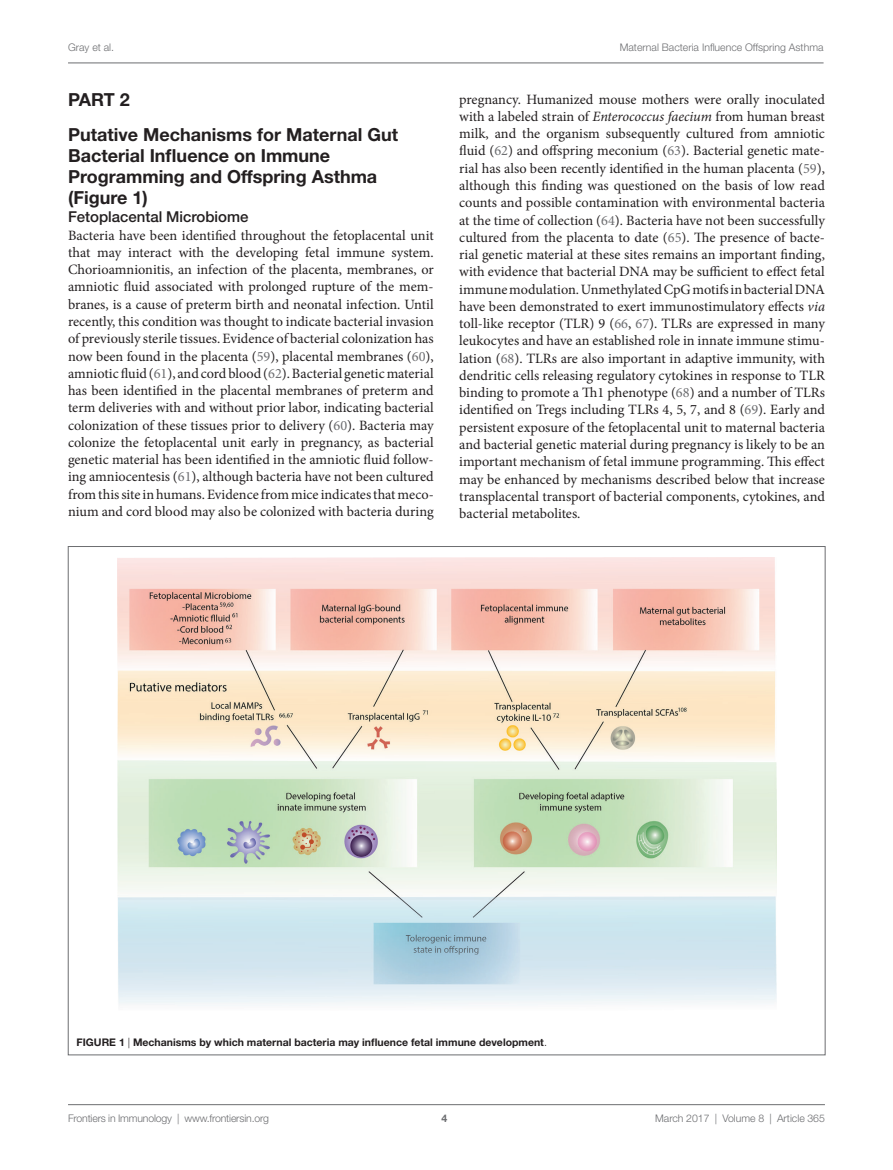
<style>
.page{position:relative;width:893px;height:1170px;background:#fff}
.page>*{position:absolute;margin:0;border:0;box-sizing:border-box;transform-origin:0 0}
.t1{font:700 18px/21px "Helvetica Neue LT Std";color:#231f20}
.t2{font:500 15px "Helvetica Neue LT Std";color:#231f20}
.t3{font:14.25px/17.2px "Minion Pro";color:#231f20;text-align:justify}
.t4{font:300 10.5px "Helvetica Neue LT Std";color:#6c6d70}
.t5{font:700 10.5px "Helvetica Neue LT Std";color:#231f20}
.t6{font:700 10.5px "Helvetica Neue LT Std";color:#6c6d70}
.s1{color:#6c6d70}
.s2{font-style:italic}
.s3{font-weight:300}
</style>
<div class="page">
<img style="left:117px;top:557px;width:659px;height:448px">
<hr style="left:68px;top:63px;width:756px;height:1px;background:#6c6d70">
<hr style="left:68px;top:1104px;width:757px;height:1px;background:#6c6d70">
<p class="t4" style="left:68px;top:41px;width:48px">Gray et al.</p>
<p class="t4" style="left:620px;top:41px;width:205px">Maternal Bacteria Influence Offspring Asthma</p>
<p class="t1" style="left:68px;top:82px;width:331px;line-height:35.2px">PART 2<br>Putative Mechanisms for Maternal Gut</p>
<p class="t1" style="left:68px;top:145px;width:311px">Bacterial Influence on Immune<br>Programming and Offspring Asthma (Figure 1)</p>
<p class="t2" style="left:68px;top:208px;width:182px">Fetoplacental Microbiome</p>
<p class="t3" style="left:68px;top:226px;width:367px">Bacteria have been identified throughout the fetoplacental unit that may interact with the developing fetal immune system.<br>Chorioamnionitis, an infection of the placenta, membranes, or amniotic fluid associated with prolonged rupture of the mem&shy;branes, is a cause of preterm birth and neonatal infection. Until recently, this condition was thought to indicate bacterial invasion of previously sterile tissues. Evidence of bacterial colonization has now been found in the placenta (<span class="s1">59</span>), placental membranes (<span class="s1">60</span>), amniotic fluid (<span class="s1">61</span>), and cord blood (<span class="s1">62</span>). Bacterial genetic material has been identified in the placental membranes of preterm and term deliveries with and without prior labor, indicating bacterial colonization of these tissues prior to delivery (<span class="s1">60</span>). Bacteria may colonize the fetoplacental unit early in pregnancy, as bacterial genetic material has been identified in the amniotic fluid follow&shy;ing amniocentesis (<span class="s1">61</span>), although bacteria have not been cultured from this site in humans. Evidence from mice indicates that meco&shy;nium and cord blood may also be colonized with bacteria during</p>
<p class="t3" style="left:459px;top:90px;width:367px">pregnancy. Humanized mouse mothers were orally inoculated with a labeled strain of <span class="s2">Enterococcus faecium</span> from human breast milk, and the organism subsequently cultured from amniotic fluid (<span class="s1">62</span>) and offspring meconium (<span class="s1">63</span>). Bacterial genetic mate&shy;rial has also been recently identified in the human placenta (<span class="s1">59</span>), although this finding was questioned on the basis of low read counts and possible contamination with environmental bacteria at the time of collection (<span class="s1">64</span>). Bacteria have not been successfully cultured from the placenta to date (<span class="s1">65</span>). The presence of bacte&shy;rial genetic material at these sites remains an important finding, with evidence that bacterial DNA may be sufficient to effect fetal immune modulation. Unmethylated CpG motifs in bacterial DNA have been demonstrated to exert immunostimulatory effects <span class="s2">via </span>toll-like receptor (TLR) 9 (<span class="s1">66</span>, <span class="s1">67</span>). TLRs are expressed in many leukocytes and have an established role in innate immune stimu&shy;lation (<span class="s1">68</span>). TLRs are also important in adaptive immunity, with dendritic cells releasing regulatory cytokines in response to TLR binding to promote a Th1 phenotype (<span class="s1">68</span>) and a number of TLRs identified on Tregs including TLRs 4, 5, 7, and 8 (<span class="s1">69</span>). Early and persistent exposure of the fetoplacental unit to maternal bacteria and bacterial genetic material during pregnancy is likely to be an important mechanism of fetal immune programming. This effect may be enhanced by mechanisms described below that increase transplacental transport of bacterial components, cytokines, and bacterial metabolites.</p>
<p class="t5" style="left:77px;top:1036px;width:472px">FIGURE 1 <span class="s3">|</span> Mechanisms by which maternal bacteria may influence fetal immune development<span class="s3">.</span></p>
<p class="t4" style="left:68px;top:1111px;width:203px">Frontiers in Immunology | www.frontiersin.org</p>
<p class="t4" style="left:655px;top:1111px;width:171px">March 2017 | Volume 8 | Article 365</p>
<p class="t6" style="left:441px;top:1111px;width:7px">4</p>
</div>
